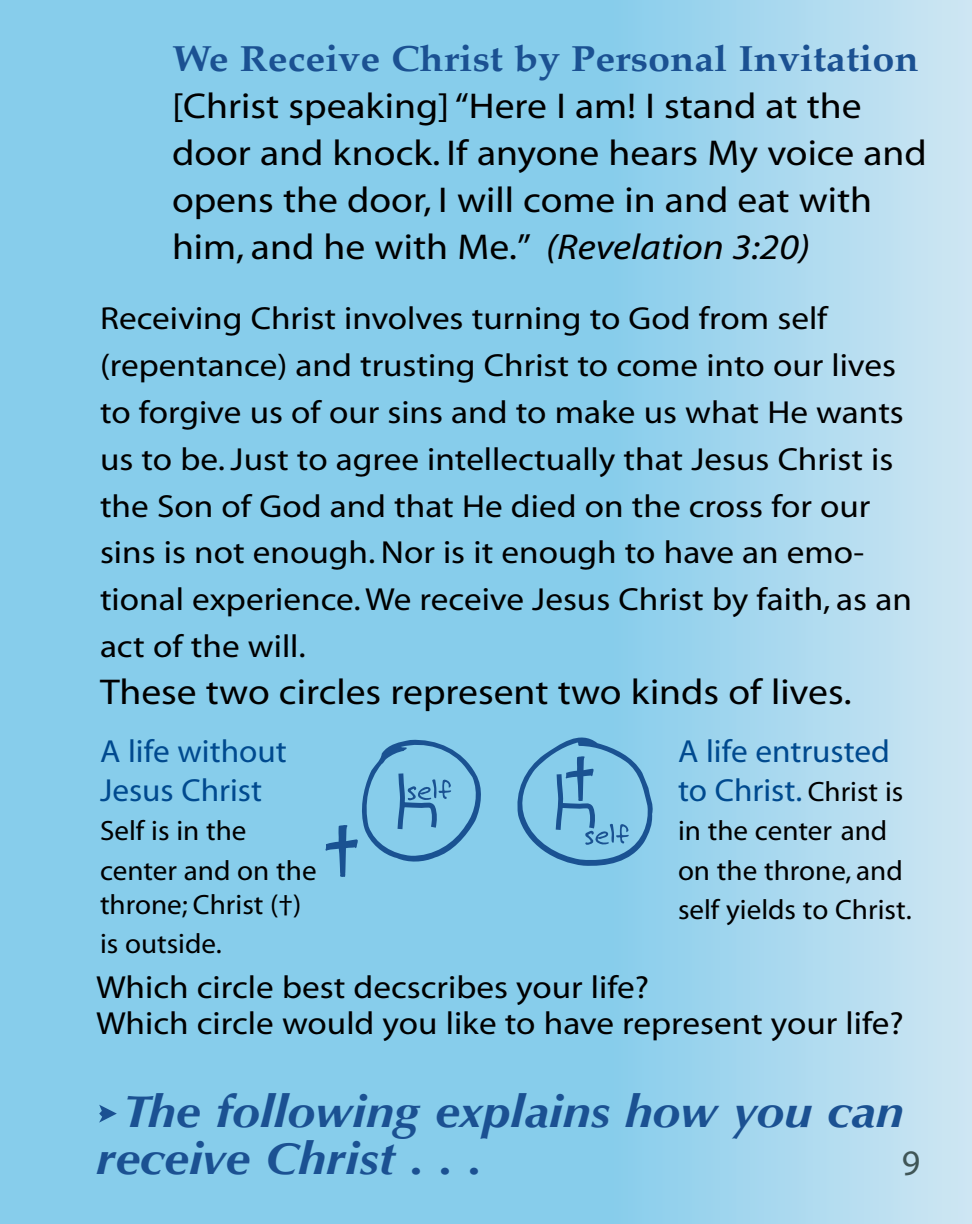
<style>
.page{position:relative;width:972px;height:1224px;background:#87cdeb}
.page>*{position:absolute;margin:0;border:0;box-sizing:border-box;transform-origin:0 0}
.t1{font:italic 700 45.2px/46.8px "Optima";color:#1b5192;scale:1.1 1}
.t2{font:36px/46.8px "Myriad";color:#000;scale:1.1 1}
.t3{font:700 36px "Palatino";color:#1b5192;scale:1.1 1}
.t4{font:32px/46.8px "Myriad";color:#000;scale:1.1 1}
.t5{font:32px/39.2px "Myriad";color:#004a8f;scale:1.04 1}
.t6{font:28px/39.2px "Myriad";color:#000;scale:1.04 1}
.s1{font-style:italic}
.s2{font-size:28px;color:#000}
</style>
<div class="page">
<div style="left:610px;top:0;width:362px;height:1224px;background:linear-gradient(to right,#88cdeb,#cfe6f3)"></div>
<svg style="left:326px;top:729px;width:328px;height:149px"></svg>
<svg style="left:99px;top:1105px;width:18px;height:18px"></svg>
<svg style="left:903px;top:1151px;width:16px;height:24px"></svg>
<p class="t3" style="left:172px;top:28px;width:680px">We Receive Christ by Personal Invitation</p>
<p class="t2" style="left:172px;top:84px;width:688px">[Christ speaking] “Here I am! I stand at the door and knock. If anyone hears My voice and opens the door, I will come in and eat with him, and he with Me.” <span class="s1">(Revelation 3:20)</span></p>
<p class="t4" style="left:100px;top:297px;width:740px">Receiving Christ involves turning to God from self (repentance) and trusting Christ to come into our lives to forgive us of our sins and to make us what He wants us to be. Just to agree intellectually that Jesus Christ is the Son of God and that He died on the cross for our sins is not enough. Nor is it enough to have an emo&shy;tional experience. We receive Jesus Christ by faith, as an act of the will.</p>
<p class="t2" style="left:100px;top:670px;width:685px">These two circles represent two kinds of lives.</p>
<p class="t5" style="left:100px;top:733px;width:181px">A life without<br>Jesus Christ</p>
<p class="t6" style="left:100px;top:813px;width:210px">Self is in the center and on the</p>
<p class="t6" style="left:100px;top:886px;width:195px">throne; Christ (†) is outside.</p>
<p class="t5" style="left:678px;top:733px;width:218px">A life entrusted to Christ. <span class="s2">Christ is</span></p>
<p class="t6" style="left:678px;top:813px;width:226px">in the center and on the throne, and self yields to Christ.</p>
<p class="t4" style="left:96px;top:971px;width:736px;line-height:36px">Which circle best decscribes your life?<br>Which circle would you like to have represent your life?</p>
<h1 class="t1" style="left:96px;top:1089px;width:736px;text-indent:27px">The following explains how you can receive Christ . . .</h1>
</div>
